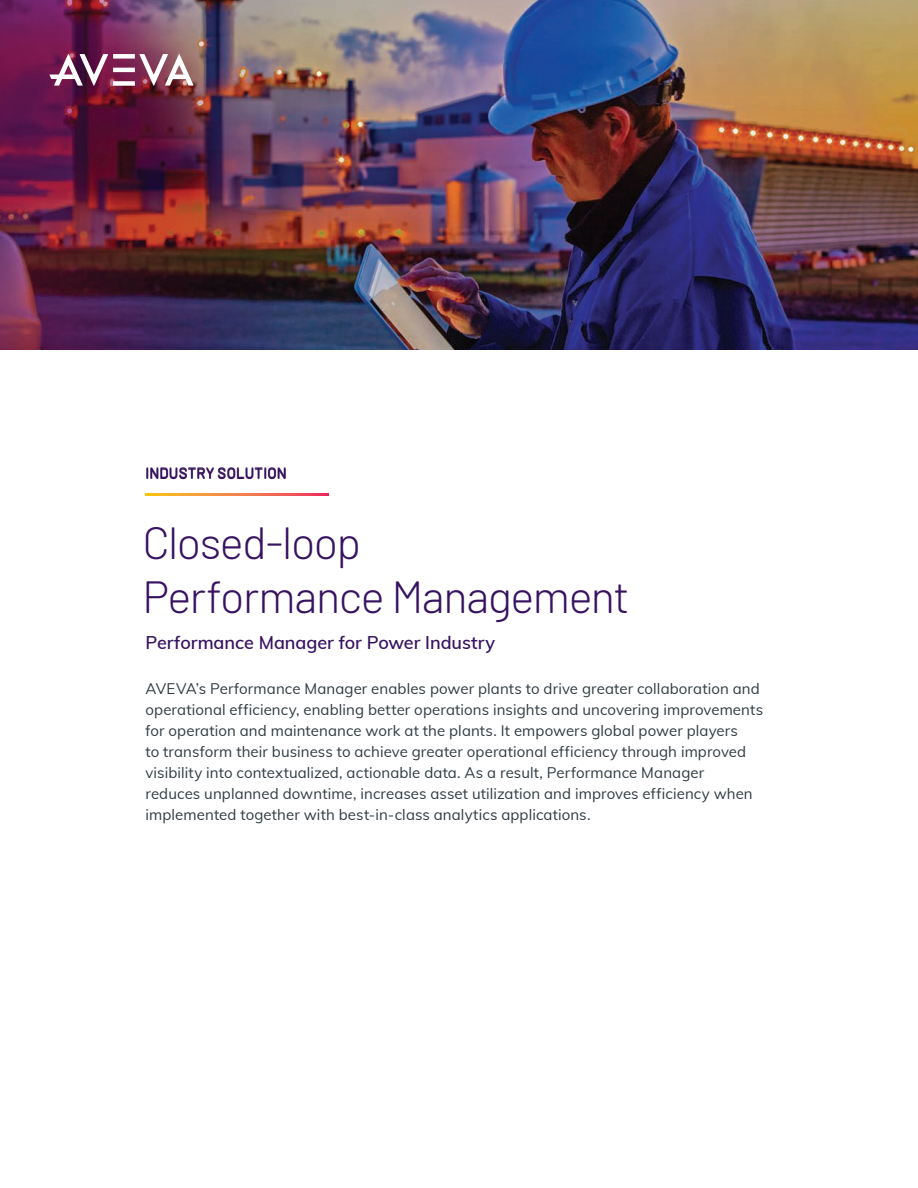
<style>
.page{position:relative;width:918px;height:1188px;background:#fff}
.page>*{position:absolute;margin:0;border:0;box-sizing:border-box;transform-origin:0 0}
.H1_Doc_Title{font:300 45px/54px "Barlow";letter-spacing:-.03em;color:#371260}
.S1_Subheadlines{font:600 18px "Muli";letter-spacing:-.005em;color:#371260}
.Body_Copy{font:15px/21px "Muli";letter-spacing:.005em;color:#2f3b41}
.Doc_Content_Type{font:500 15px "Barlow";letter-spacing:.01em;color:#371260}
</style>
<div class="page">
<img style="left:0;top:0;width:918px;height:350px">
<div style="left:113px;top:81px;width:22px;height:5px;background:#fff"></div>
<hr style="left:113px;top:68px;width:22px;height:4px;background:#fff">
<div style="left:113px;top:54px;width:22px;height:5px;background:#fff"></div>
<svg style="left:49px;top:54px;width:59px;height:32px"></svg>
<svg style="left:139px;top:54px;width:55px;height:32px"></svg>
<svg style="left:146px;top:494px;width:182px;height:1px"></svg>
<p class="Doc_Content_Type" style="left:146px;top:464px;width:143px">INDUSTRY SOLUTION</p>
<p class="H1_Doc_Title" style="left:142px;top:515px;width:488px">Closed-loop<br>Performance Management</p>
<p class="S1_Subheadlines" style="left:146px;top:629px;width:351px">Performance Manager for Power Industry</p>
<p class="Body_Copy" style="left:146px;top:677px;width:619px">AVEVA’s Performance Manager enables power plants to drive greater collaboration and operational efficiency, enabling better operations insights and uncovering improvements for operation and maintenance work at the plants. It empowers global power players<br>to transform their business to achieve greater operational efficiency through improved visibility into contextualized, actionable data. As a result, Performance Manager<br>reduces unplanned downtime, increases asset utilization and improves efficiency when implemented together with best-in-class analytics applications.</p>
</div>
